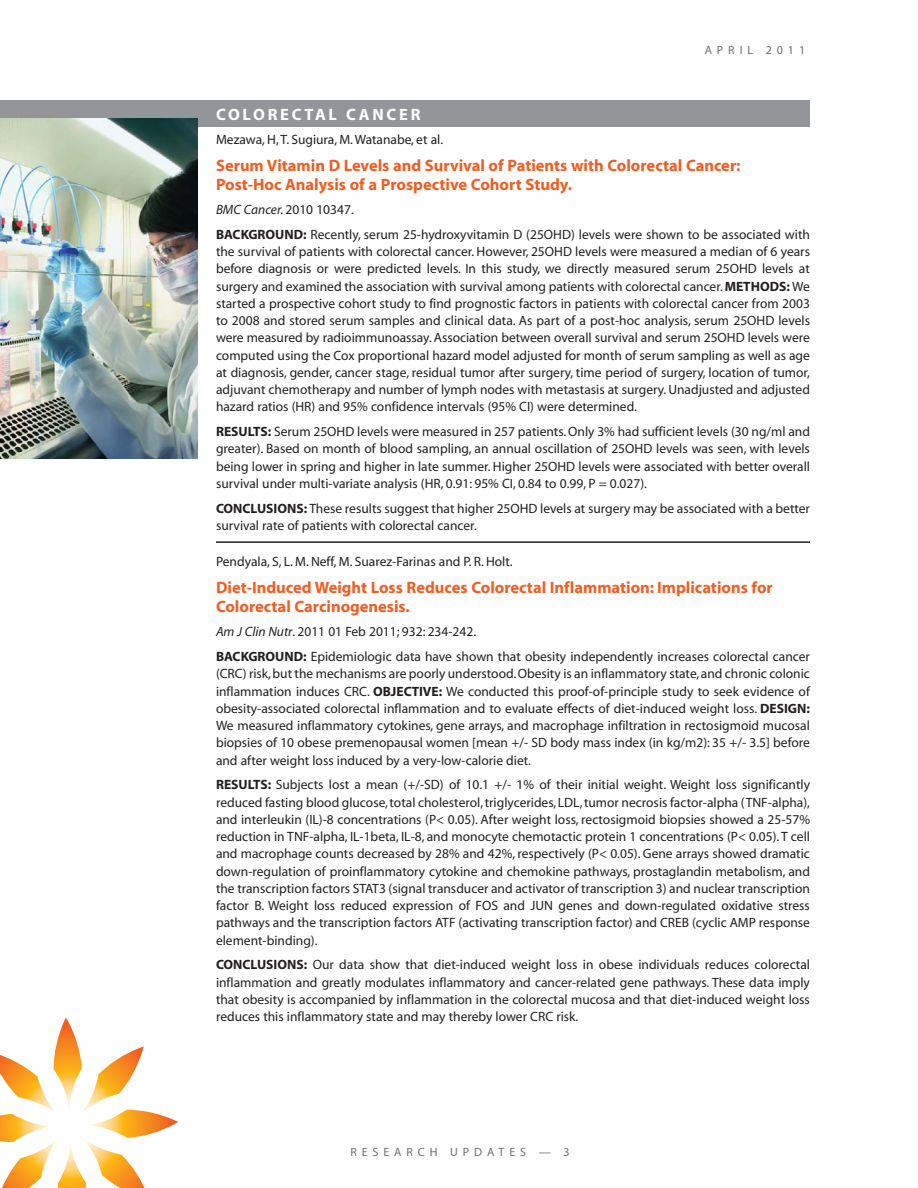
<style>
.page{position:relative;width:918px;height:1188px;background:#fff}
.page>*{position:absolute;margin:0;border:0;box-sizing:border-box;transform-origin:0 0}
.t1{font:700 16.5px/19.5px "Myriad";color:#f15d22}
.t2{font:700 16.5px "Myriad";letter-spacing:.165em;color:#fff}
.t3{font:13.5px/17.2px "Myriad";color:#231f20;text-align:justify}
.t4{font:12px "Myriad";letter-spacing:.41em;color:#6c6e70}
.s1{font-style:italic}
.s2{font-weight:700}
</style>
<div class="page">
<div style="left:0;top:100px;width:810px;height:27px;background:#939598"></div>
<img style="left:0;top:118px;width:197px;height:341px">
<svg style="left:0;top:1017px;width:178px;height:171px"></svg>
<hr style="left:216px;top:541px;width:594px;height:2px;background:#231f20">
<p class="t4" style="left:705px;top:45px;width:102px">APRIL 2011</p>
<p class="t2" style="left:216px;top:108px;width:206px">COLORECTAL CANCER</p>
<p class="t3" style="left:216px;top:132px;width:229px">Mezawa, H, T. Sugiura, M. Watanabe, et al.</p>
<p class="t1" style="left:216px;top:157px;width:526px">Serum Vitamin D Levels and Survival of Patients with Colorectal Cancer:<br>Post-Hoc Analysis of a Prospective Cohort Study.</p>
<p class="t3" style="left:216px;top:198px;width:596px;line-height:24.8px"><span class="s1">BMC Cancer.</span> 2010 10347.<br><span class="s2">BACKGROUND:</span> Recently, serum 25-hydroxyvitamin D (25OHD) levels were shown to be associated with</p>
<p class="t3" style="left:216px;top:244px;width:596px">the survival of patients with colorectal cancer. However, 25OHD levels were measured a median of 6 years before diagnosis or were predicted levels. In this study, we directly measured serum 25OHD levels at surgery and examined the association with survival among patients with colorectal cancer.<span class="s2">METHODS:</span> We started a prospective cohort study to find prognostic factors in patients with colorectal cancer from 2003 to 2008 and stored serum samples and clinical data. As part of a post-hoc analysis, serum 25OHD levels were measured by radioimmunoassay. Association between overall survival and serum 25OHD levels were computed using the Cox proportional hazard model adjusted for month of serum sampling as well as age at diagnosis, gender, cancer stage, residual tumor after surgery, time period of surgery, location of tumor, adjuvant chemotherapy and number of lymph nodes with metastasis at surgery. Unadjusted and adjusted hazard ratios (HR) and 95% confidence intervals (95% CI) were determined.</p>
<p class="t3" style="left:216px;top:424px;width:596px"><span class="s2">RESULTS:</span> Serum 25OHD levels were measured in 257 patients. Only 3% had sufficient levels (30 ng/ml and greater). Based on month of blood sampling, an annual oscillation of 25OHD levels was seen, with levels being lower in spring and higher in late summer. Higher 25OHD levels were associated with better overall survival under multi-variate analysis (HR, 0.91: 95% CI, 0.84 to 0.99, P = 0.027).</p>
<p class="t3" style="left:216px;top:501px;width:596px"><span class="s2">CONCLUSIONS:</span> These results suggest that higher 25OHD levels at surgery may be associated with a better survival rate of patients with colorectal cancer.</p>
<p class="t3" style="left:216px;top:554px;width:298px">Pendyala, S, L. M. Neff, M. Suarez-Farinas and P. R. Holt.</p>
<p class="t1" style="left:216px;top:579px;width:558px">Diet-Induced Weight Loss Reduces Colorectal Inflammation: Implications for<br>Colorectal Carcinogenesis.</p>
<p class="t3" style="left:216px;top:620px;width:596px;line-height:24.8px"><span class="s1">Am J Clin Nutr</span>. 2011 01 Feb 2011; 932: 234-242.<br><span class="s2">BACKGROUND:</span> Epidemiologic data have shown that obesity independently increases colorectal cancer</p>
<p class="t3" style="left:216px;top:666px;width:595px">(CRC) risk, but the mechanisms are poorly understood.Obesity is an inflammatory state, and chronic colonic inflammation induces CRC. <span class="s2">OBJECTIVE:</span> We conducted this proof-of-principle study to seek evidence of obesity-associated colorectal inflammation and to evaluate effects of diet-induced weight loss. <span class="s2">DESIGN:<br></span>We measured inflammatory cytokines, gene arrays, and macrophage infiltration in rectosigmoid mucosal biopsies of 10 obese premenopausal women [mean +/- SD body mass index (in kg/m2): 35 +/- 3.5] before and after weight loss induced by a very-low-calorie diet.</p>
<p class="t3" style="left:216px;top:777px;width:596px"><span class="s2">RESULTS:</span> Subjects lost a mean (+/-SD) of 10.1 +/- 1% of their initial weight. Weight loss significantly reduced fasting blood glucose, total cholesterol, triglycerides, LDL, tumor necrosis factor-alpha (TNF-alpha), and interleukin (IL)-8 concentrations (P&lt; 0.05). After weight loss, rectosigmoid biopsies showed a 25-57% reduction in TNF-alpha, IL-1beta, IL-8, and monocyte chemotactic protein 1 concentrations (P&lt; 0.05). T cell and macrophage counts decreased by 28% and 42%, respectively (P&lt; 0.05). Gene arrays showed dramatic down-regulation of proinflammatory cytokine and chemokine pathways, prostaglandin metabolism, and the transcription factors STAT3 (signal transducer and activator of transcription 3) and nuclear transcription factor B. Weight loss reduced expression of FOS and JUN genes and down-regulated oxidative stress pathways and the transcription factors ATF (activating transcription factor) and CREB (cyclic AMP response element-binding).</p>
<p class="t3" style="left:216px;top:957px;width:596px"><span class="s2">CONCLUSIONS:</span> Our data show that diet-induced weight loss in obese individuals reduces colorectal inflammation and greatly modulates inflammatory and cancer-related gene pathways. These data imply that obesity is accompanied by inflammation in the colorectal mucosa and that diet-induced weight loss reduces this inflammatory state and may thereby lower CRC risk.</p>
<p class="t4" style="left:350px;top:1147px;width:221px">RESEARCH UPDATES — 3</p>
</div>
